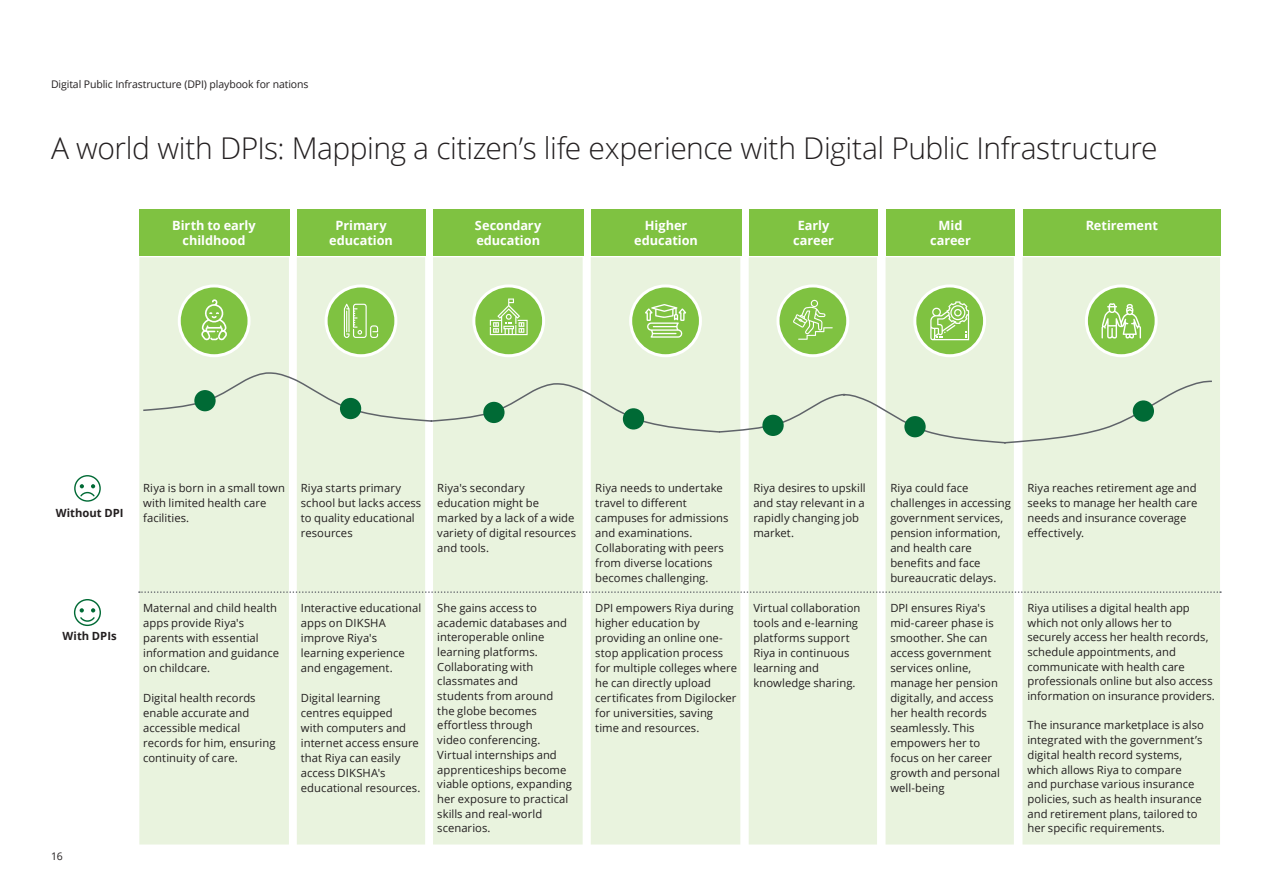
<style>
.page{position:relative;width:1263px;height:893px;background:#fff}
.page>*{position:absolute;margin:0;border:0;box-sizing:border-box;transform-origin:0 0}
.Cover_headline_bold__18_22pt{font:300 30px "Open Sans";letter-spacing:-.015em;color:#231f20}
.Body_copy__8_5_12pt{font:700 12.75px/15px "Open Sans";letter-spacing:-.005em;color:#fff;text-align:center}
.Body_copy__8_5_12pt-2{font:11.25px/15px "Open Sans";letter-spacing:.005em;color:#231f20}
.Body_copy__8_5_12pt-3{font:700 11.25px "Open Sans";letter-spacing:.005em;color:#231f20}
.t1{font:10.5px "Open Sans";letter-spacing:-.01em;color:#231f20}
</style>
<div class="page">
<div style="left:139px;top:257px;width:150px;height:587px;background:#e9f3de"></div>
<div style="left:179px;top:286px;width:70px;height:70px;background:#7fc241;border-radius:50%"></div>
<div style="left:178px;top:284px;width:72px;height:73px;border:3px solid #fff;border-radius:50%"></div>
<div style="left:297px;top:257px;width:128px;height:587px;background:#e9f3de"></div>
<div style="left:433px;top:257px;width:150px;height:587px;background:#e9f3de"></div>
<div style="left:591px;top:257px;width:149px;height:587px;background:#e9f3de"></div>
<div style="left:749px;top:257px;width:128px;height:587px;background:#e9f3de"></div>
<div style="left:885px;top:257px;width:129px;height:587px;background:#e9f3de"></div>
<div style="left:1022px;top:257px;width:198px;height:587px;background:#e9f3de"></div>
<div style="left:139px;top:209px;width:150px;height:47px;background:#7fc241"></div>
<div style="left:297px;top:209px;width:129px;height:47px;background:#7fc241"></div>
<div style="left:433px;top:209px;width:150px;height:47px;background:#7fc241"></div>
<div style="left:591px;top:209px;width:150px;height:47px;background:#7fc241"></div>
<div style="left:749px;top:209px;width:129px;height:47px;background:#7fc241"></div>
<div style="left:886px;top:209px;width:129px;height:47px;background:#7fc241"></div>
<div style="left:1023px;top:209px;width:197px;height:47px;background:#7fc241"></div>
<svg style="left:139px;top:591px;width:1082px;height:2px"></svg>
<svg style="left:74px;top:599px;width:27px;height:27px"></svg>
<svg style="left:74px;top:475px;width:27px;height:27px"></svg>
<svg style="left:142px;top:371px;width:1071px;height:73px"></svg>
<div style="left:194px;top:390px;width:22px;height:21px;background:#006a35;border-radius:50%"></div>
<div style="left:340px;top:398px;width:21px;height:21px;background:#006a35;border-radius:50%"></div>
<div style="left:483px;top:402px;width:21px;height:21px;background:#006a35;border-radius:50%"></div>
<div style="left:623px;top:408px;width:21px;height:21px;background:#006a35;border-radius:50%"></div>
<div style="left:762px;top:415px;width:22px;height:21px;background:#006a35;border-radius:50%"></div>
<div style="left:904px;top:416px;width:22px;height:21px;background:#006a35;border-radius:50%"></div>
<div style="left:1133px;top:400px;width:21px;height:22px;background:#006a35;border-radius:50%"></div>
<svg style="left:201px;top:299px;width:26px;height:41px"></svg>
<div style="left:326px;top:286px;width:70px;height:70px;background:#7fc241;border-radius:50%"></div>
<div style="left:325px;top:284px;width:72px;height:73px;border:3px solid #fff;border-radius:50%"></div>
<div style="left:474px;top:286px;width:70px;height:70px;background:#7fc241;border-radius:50%"></div>
<div style="left:472px;top:284px;width:73px;height:73px;border:3px solid #fff;border-radius:50%"></div>
<div style="left:631px;top:286px;width:69px;height:70px;background:#7fc241;border-radius:50%"></div>
<div style="left:629px;top:284px;width:73px;height:73px;border:3px solid #fff;border-radius:50%"></div>
<div style="left:778px;top:286px;width:70px;height:70px;background:#7fc241;border-radius:50%"></div>
<div style="left:776px;top:284px;width:73px;height:73px;border:3px solid #fff;border-radius:50%"></div>
<svg style="left:915px;top:286px;width:69px;height:70px;fill:#7fc241"></svg>
<div style="left:913px;top:284px;width:73px;height:73px;border:3px solid #fff;border-radius:50%"></div>
<div style="left:1086px;top:286px;width:70px;height:70px;background:#7fc241;border-radius:50%"></div>
<div style="left:1085px;top:284px;width:73px;height:73px;border:3px solid #fff;border-radius:50%"></div>
<svg style="left:344px;top:304px;width:34px;height:34px"></svg>
<svg style="left:490px;top:298px;width:38px;height:37px"></svg>
<svg style="left:645px;top:304px;width:41px;height:34px"></svg>
<svg style="left:793px;top:300px;width:40px;height:40px"></svg>
<svg style="left:930px;top:301px;width:39px;height:39px"></svg>
<svg style="left:1101px;top:303px;width:40px;height:36px"></svg>
<p class="t1" style="left:51px;top:77px;width:259px">Digital Public Infrastructure (DPI) playbook for nations</p>
<p class="Cover_headline_bold__18_22pt" style="left:51px;top:128px;width:1108px">A world with DPIs: Mapping a citizen’s life experience with Digital Public Infrastructure</p>
<p class="Body_copy__8_5_12pt" style="left:172px;top:217px;width:85px">Birth to early childhood</p>
<p class="Body_copy__8_5_12pt" style="left:329px;top:217px;width:65px">Primary education</p>
<p class="Body_copy__8_5_12pt" style="left:475px;top:217px;width:68px;text-align:left">Secondary education</p>
<p class="Body_copy__8_5_12pt" style="left:634px;top:217px;width:65px">Higher education</p>
<p class="Body_copy__8_5_12pt" style="left:793px;top:217px;width:42px">Early career</p>
<p class="Body_copy__8_5_12pt" style="left:930px;top:217px;width:42px">Mid career</p>
<p class="Body_copy__8_5_12pt" style="left:1086px;top:217px;width:74px">Retirement</p>
<p class="Body_copy__8_5_12pt-3" style="left:56px;top:505px;width:69px">Without DPI</p>
<p class="Body_copy__8_5_12pt-3" style="left:62px;top:628px;width:56px">With DPIs</p>
<p class="t1" style="left:51px;top:849px;width:13px">16</p>
<p class="Body_copy__8_5_12pt-2" style="left:143px;top:480px;width:143px">Riya is born in a small town with limited health care facilities.</p>
<p class="Body_copy__8_5_12pt-2" style="left:301px;top:480px;width:122px">Riya starts primary school but lacks access to quality educational resources</p>
<p class="Body_copy__8_5_12pt-2" style="left:437px;top:480px;width:140px">Riya's secondary education might be marked by a lack of a wide variety of digital resources and tools.</p>
<p class="Body_copy__8_5_12pt-2" style="left:143px;top:600px;width:137px">Maternal and child health apps provide Riya's parents with essential information and guidance on childcare.</p>
<p class="Body_copy__8_5_12pt-2" style="left:143px;top:690px;width:134px">Digital health records enable accurate and accessible medical records for him, ensuring continuity of care.</p>
<p class="Body_copy__8_5_12pt-2" style="left:301px;top:600px;width:122px">Interactive educational apps on DIKSHA improve Riya's learning experience and engagement.</p>
<p class="Body_copy__8_5_12pt-2" style="left:301px;top:690px;width:121px">Digital learning centres equipped<br>with computers and internet access ensure that Riya can easily access DIKSHA's educational resources.</p>
<p class="Body_copy__8_5_12pt-2" style="left:437px;top:600px;width:136px">She gains access to academic databases and interoperable online learning platforms.<br>Collaborating with classmates and<br>students from around the globe becomes effortless through<br>video conferencing.<br>Virtual internships and apprenticeships become viable options, expanding her exposure to practical skills and real-world scenarios.</p>
<p class="Body_copy__8_5_12pt-2" style="left:595px;top:480px;width:135px">Riya needs to undertake travel to different campuses for admissions and examinations.<br>Collaborating with peers from diverse locations becomes challenging.</p>
<p class="Body_copy__8_5_12pt-2" style="left:595px;top:600px;width:143px">DPI empowers Riya during higher education by providing an online one&shy;stop application process for multiple colleges where he can directly upload certificates from Digilocker for universities, saving time and resources.</p>
<p class="Body_copy__8_5_12pt-2" style="left:753px;top:480px;width:114px">Riya desires to upskill and stay relevant in a rapidly changing job market.</p>
<p class="Body_copy__8_5_12pt-2" style="left:753px;top:600px;width:109px">Virtual collaboration tools and e-learning platforms support<br>Riya in continuous learning and knowledge sharing.</p>
<p class="Body_copy__8_5_12pt-2" style="left:890px;top:480px;width:122px">Riya could face challenges in accessing government services, pension information, and health care benefits and face bureaucratic delays.</p>
<p class="Body_copy__8_5_12pt-2" style="left:890px;top:600px;width:111px">DPI ensures Riya's mid-career phase is smoother. She can access government services online, manage her pension digitally, and access her health records seamlessly. This empowers her to focus on her career growth and personal well-being</p>
<p class="Body_copy__8_5_12pt-2" style="left:1027px;top:480px;width:171px">Riya reaches retirement age and seeks to manage her health care needs and insurance coverage effectively.</p>
<p class="Body_copy__8_5_12pt-2" style="left:1027px;top:600px;width:189px">Riya utilises a digital health app which not only allows her to securely access her health records, schedule appointments, and communicate with health care professionals online but also access information on insurance providers.</p>
<p class="Body_copy__8_5_12pt-2" style="left:1027px;top:718px;width:178px">The insurance marketplace is also integrated with the government’s digital health record systems, which allows Riya to compare and purchase various insurance policies, such as health insurance and retirement plans, tailored to her specific requirements.</p>
</div>
